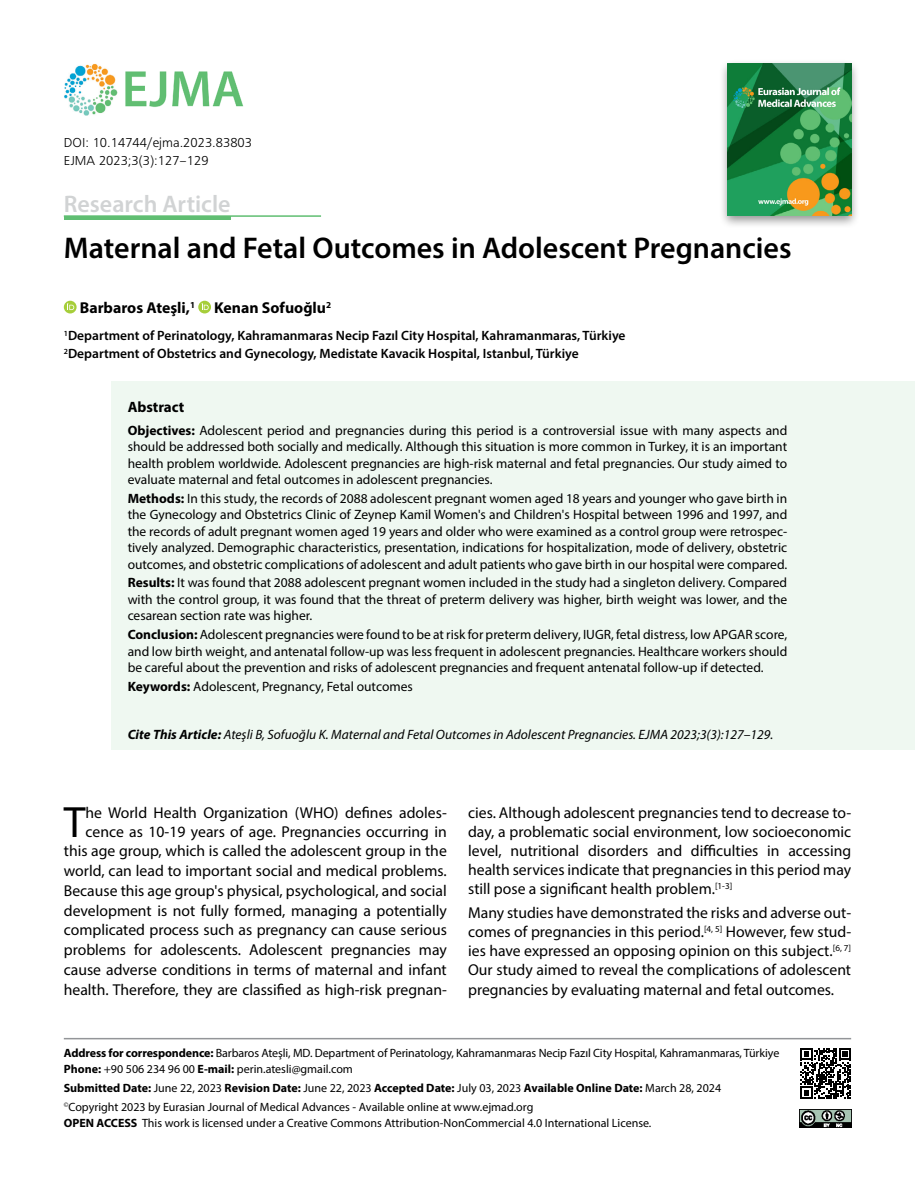
<style>
.page{position:relative;width:915px;height:1191px;background:#fff}
.page>*{position:absolute;margin:0;border:0;box-sizing:border-box;transform-origin:0 0}
.t1{font:43.95px "Myriad Pro";color:#000}
.t2{font:600 30px "Myriad Pro";color:#000}
.t3{font:600 24px "Myriad Pro";color:#d1d3d4}
.t4{font:15.75px/19.6px "Myriad Pro";color:#000;text-align:justify}
.t5{font:700 15.75px "Myriad Pro";color:#000}
.t6{font:700 15px "Myriad Pro";color:#000}
.t7{font:13.5px/16.5px "Myriad Pro";color:#000;text-align:justify}
.t8{font:600 13.5px/18px "Myriad Pro";color:#000}
.t9{font:italic 13.5px "Myriad Pro";color:#000}
.t10{font:13.5px/18px "Frugal Normal Tr";color:#000}
.t11{font:12px/16.5px "Myriad Pro";color:#000}
.s1{font-weight:700}
</style>
<div class="page">
<div style="left:112px;top:381px;width:802px;height:369px;background:#eff8f1"></div>
<svg style="left:64px;top:301px;width:13px;height:12px"></svg>
<svg style="left:67px;top:303px;width:7px;height:7px"></svg>
<svg style="left:198px;top:301px;width:13px;height:12px"></svg>
<svg style="left:201px;top:303px;width:7px;height:7px"></svg>
<hr style="left:64px;top:1038px;width:786px;height:1px;background:#939598">
<hr style="left:64px;top:215px;width:257px;height:2px;background:#60be72">
<hr style="left:64px;top:216px;width:166px;height:4px;background:#60be72">
<svg style="left:800px;top:1048px;width:50px;height:50px"></svg>
<img style="left:799px;top:1109px;width:51px;height:18px">
<div style="left:717px;top:59px;width:143px;height:170px;background:#000;opacity:.43"></div>
<img style="left:727px;top:64px;width:123px;height:151px">
<img style="left:64px;top:64px;width:179px;height:51px">
<p class="t10" style="left:64px;top:133px;width:190px">DOI: 10.14744/ejma.2023.83803<br>EJMA 2023;3(3):127–129</p>
<h3 class="t3" style="left:64px;top:188px;width:168px">Research Article</h3>
<h2 class="t2" style="left:64px;top:229px;width:729px">Maternal and Fetal Outcomes in Adolescent Pregnancies</h2>
<p class="t5" style="left:80px;top:298px;width:253px">Barbaros Ateşli,<sup>1</sup> Kenan Sofuoğlu<sup>2</sup></p>
<p class="t8" style="left:64px;top:326px;width:563px"><sup>1</sup>Department of Perinatology, Kahramanmaras Necip Fazıl City Hospital, Kahramanmaras, Türkiye<br><sup>2</sup>Department of Obstetrics and Gynecology, Medistate Kavacik Hospital, Istanbul, Türkiye</p>
<p class="t6" style="left:128px;top:397px;width:58px">Abstract</p>
<p class="t7" style="left:128px;top:422px;width:661px"><span class="s1">Objectives:</span> Adolescent period and pregnancies during this period is a controversial issue with many aspects and should be addressed both socially and medically. Although this situation is more common in Turkey, it is an important health problem worldwide. Adolescent pregnancies are high-risk maternal and fetal pregnancies. Our study aimed to evaluate maternal and fetal outcomes in adolescent pregnancies.</p>
<p class="t7" style="left:128px;top:490px;width:661px"><span class="s1">Methods:</span> In this study, the records of 2088 adolescent pregnant women aged 18 years and younger who gave birth in the Gynecology and Obstetrics Clinic of Zeynep Kamil Women's and Children's Hospital between 1996 and 1997, and the records of adult pregnant women aged 19 years and older who were examined as a control group were retrospec&shy;tively analyzed. Demographic characteristics, presentation, indications for hospitalization, mode of delivery, obstetric outcomes, and obstetric complications of adolescent and adult patients who gave birth in our hospital were compared.</p>
<p class="t7" style="left:128px;top:574px;width:661px"><span class="s1">Results:</span> It was found that 2088 adolescent pregnant women included in the study had a singleton delivery. Compared with the control group, it was found that the threat of preterm delivery was higher, birth weight was lower, and the cesarean section rate was higher.</p>
<p class="t7" style="left:128px;top:626px;width:661px"><span class="s1">Conclusion:</span> Adolescent pregnancies were found to be at risk for preterm delivery, IUGR, fetal distress, low APGAR score, and low birth weight, and antenatal follow-up was less frequent in adolescent pregnancies. Healthcare workers should be careful about the prevention and risks of adolescent pregnancies and frequent antenatal follow-up if detected.</p>
<p class="t7" style="left:128px;top:678px;width:286px"><span class="s1">Keywords:</span> Adolescent, Pregnancy, Fetal outcomes</p>
<p class="t9" style="left:128px;top:725px;width:647px"><span class="s1">Cite This Article:</span> Ateşli B, Sofuoğlu K. Maternal and Fetal Outcomes in Adolescent Pregnancies. EJMA 2023;3(3):127–129.</p>
<p class="t4" style="left:64px;top:802px;width:384px;text-align:right">he World Health Organization (WHO) defines adoles&shy;cence as 10-19 years of age. Pregnancies occurring in this age group, which is called the adolescent group in the world, can lead to important social and medical problems.<br>Because this age group's physical, psychological, and social development is not fully formed, managing a potentially complicated process such as pregnancy can cause serious problems for adolescents. Adolescent pregnancies may cause adverse conditions in terms of maternal and infant health. Therefore, they are classified as high-risk pregnan-</p>
<p class="t4" style="left:468px;top:802px;width:384px;line-height:19.2px">cies. Although adolescent pregnancies tend to decrease to&shy;day, a problematic social environment, low socioeconomic level, nutritional disorders and difficulties in accessing health services indicate that pregnancies in this period may still pose a significant health problem.<sup>[1-3]</sup></p>
<h1 class="t1" style="left:64px;top:795px;width:23px">T</h1>
<p class="t4" style="left:468px;top:902px;width:384px;line-height:19.2px">Many studies have demonstrated the risks and adverse out&shy;comes of pregnancies in this period.<sup>[4,</sup> <sup>5]</sup> However, few stud&shy;ies have expressed an opposing opinion on this subject.<sup>[6,</sup> <sup>7] </sup>Our study aimed to reveal the complications of adolescent pregnancies by evaluating maternal and fetal outcomes.</p>
<p class="t11" style="left:64px;top:1044px;width:716px"><span class="s1">Address for correspondence:</span> Barbaros Ateşli, MD. Department of Perinatology, Kahramanmaras Necip Fazıl City Hospital, Kahramanmaras, Türkiye<br><span class="s1">Phone:</span> +90 506 234 96 00 <span class="s1">E-mail:</span> perin.atesli@gmail.com</p>
<p class="t11" style="left:64px;top:1078px;width:658px;line-height:18.6px"><span class="s1">Submitted Date:</span> June 22, 2023 <span class="s1">Revision Date:</span> June 22, 2023 <span class="s1">Accepted Date:</span> July 03, 2023 <span class="s1">Available Online Date:</span> March 28, 2024 <sup>©</sup>Copyright 2023 by Eurasian Journal of Medical Advances - Available online at www.ejmad.org</p>
<p class="t11" style="left:64px;top:1114px;width:589px"><span class="s1">OPEN ACCESS</span> This work is licensed under a Creative Commons Attribution-NonCommercial 4.0 International License.</p>
</div>
